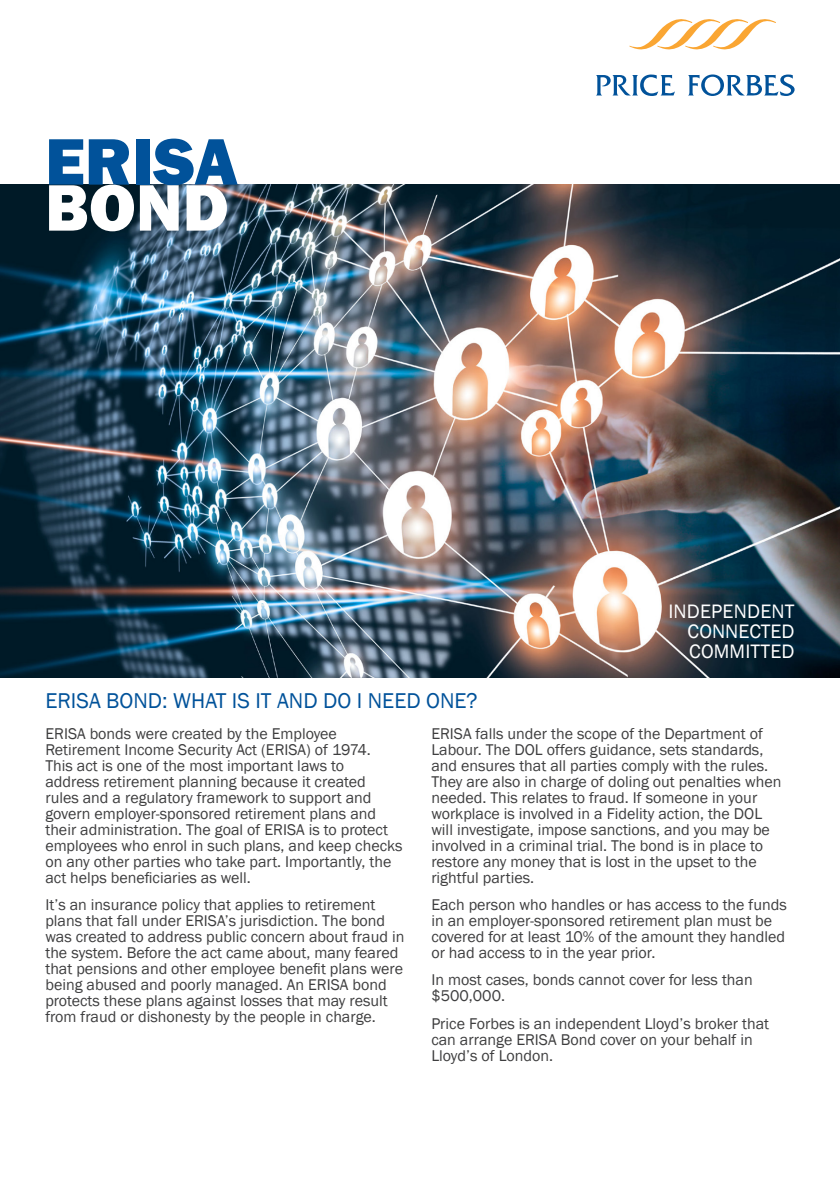
<style>
.page{position:relative;width:840px;height:1191px;background:#fff}
.page>*{position:absolute;margin:0;border:0;box-sizing:border-box;transform-origin:0 0}
.t1{font:800 68px "Franklin Gothic";color:#01529a}
.t2{font:800 68px "Franklin Gothic";color:#fff}
.t3{font:22px "Franklin Gothic";color:#01529a}
.t4{font:20px/20px "Franklin Gothic";letter-spacing:.01em;color:#fff;text-align:justify}
.Body_Copy{font:16px/16px "Franklin Gothic";color:#3e3e3f}
</style>
<div class="page">
<img style="left:0;top:184px;width:839px;height:493px">
<svg style="left:596px;top:75px;width:78px;height:21px"></svg>
<svg style="left:688px;top:74px;width:106px;height:22px"></svg>
<svg style="left:629px;top:19px;width:146px;height:31px"></svg>
<h1 class="t1" style="left:45px;top:118px;width:194px">ERISA</h1>
<h1 class="t2" style="left:45px;top:164px;width:185px">BOND</h1>
<p class="t4" style="left:687px;top:601px;width:108px;text-indent:-19px">INDEPENDENT CONNECTED COMMITTED</p>
<h2 class="t3" style="left:45px;top:687px;width:433px">ERISA BOND: WHAT IS IT AND DO I NEED ONE?</h2>
<p class="Body_Copy" style="left:431px;top:725px;width:351px">ERISA falls under the scope of the Department of Labour. The DOL offers guidance, sets standards, and ensures that all parties comply with the rules.<br>They are also in charge of doling out penalties when needed. This relates to fraud. If someone in your workplace is involved in a Fidelity action, the DOL will investigate, impose sanctions, and you may be involved in a criminal trial. The bond is in place to restore any money that is lost in the upset to the rightful parties.</p>
<p class="Body_Copy" style="left:431px;top:897px;width:357px">Each person who handles or has access to the funds in an employer-sponsored retirement plan must be covered for at least 10% of the amount they handled or had access to in the year prior.</p>
<p class="Body_Copy" style="left:431px;top:972px;width:323px">In most cases, bonds cannot cover for less than $500,000.</p>
<p class="Body_Copy" style="left:431px;top:1015px;width:339px">Price Forbes is an independent Lloyd’s broker that can arrange ERISA Bond cover on your behalf in<br>Lloyd’s of London.</p>
<p class="Body_Copy" style="left:45px;top:725px;width:358px">ERISA bonds were created by the Employee Retirement Income Security Act (ERISA) of 1974.<br>This act is one of the most important laws to<br>address retirement planning because it created rules and a regulatory framework to support and govern employer-sponsored retirement plans and their administration. The goal of ERISA is to protect employees who enrol in such plans, and keep checks on any other parties who take part. Importantly, the act helps beneficiaries as well.</p>
<p class="Body_Copy" style="left:45px;top:897px;width:360px">It’s an insurance policy that applies to retirement plans that fall under ERISA’s jurisdiction. The bond was created to address public concern about fraud in the system. Before the act came about, many feared that pensions and other employee benefit plans were being abused and poorly managed. An ERISA bond protects these plans against losses that may result from fraud or dishonesty by the people in charge.</p>
</div>
